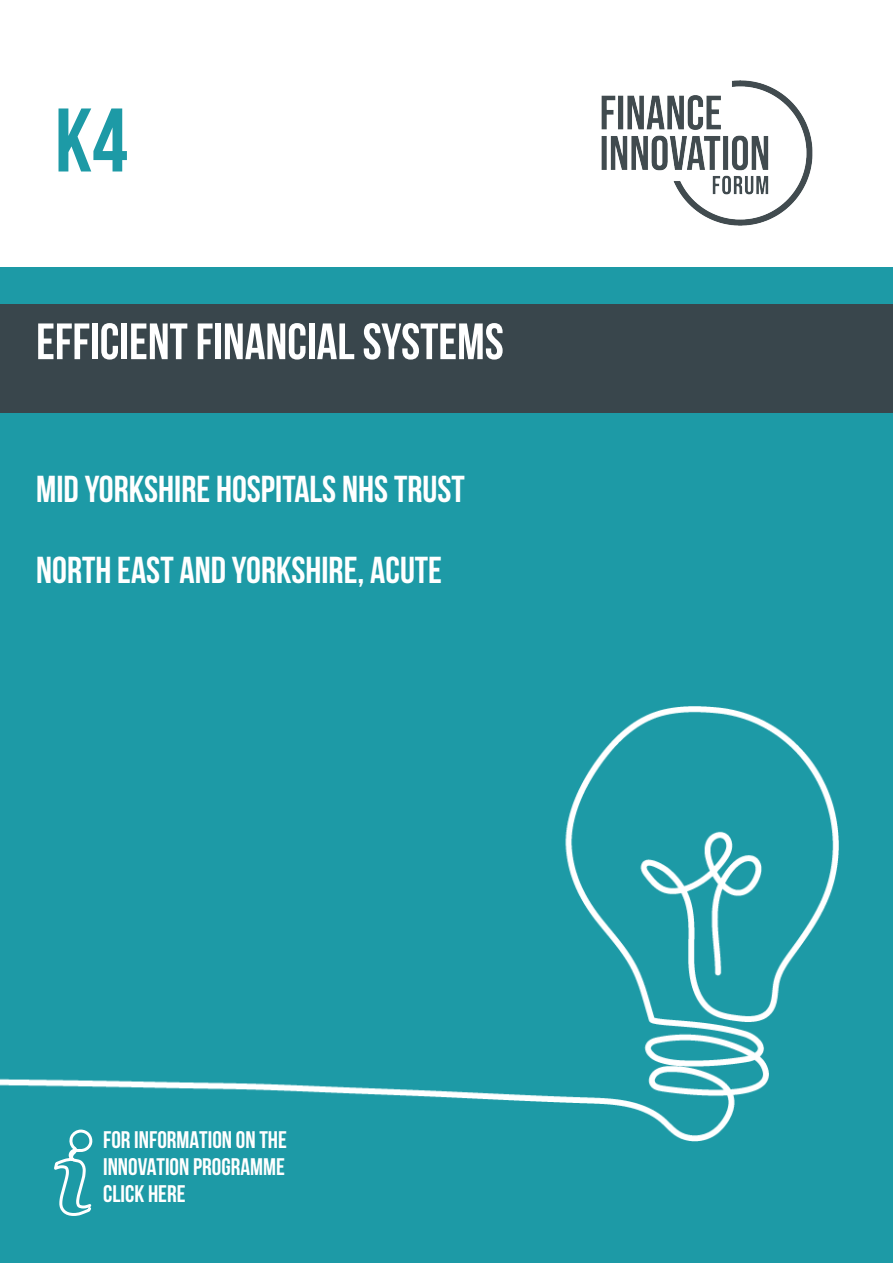
<style>
.page{position:relative;width:893px;height:1263px;background:#fff}
.page>*{position:absolute;margin:0;border:0;box-sizing:border-box;transform-origin:0 0}
.t1{font:700 90px "Bebas Neue";color:#1d9aa6}
.t2{font:700 51px "Bebas Neue";color:#fff}
.t3{font:700 37.5px "Bebas Neue";color:#fff}
.Body_copy{font:700 24px/27px "Bebas Neue";color:#fff;text-align:justify}
</style>
<div class="page">
<div style="left:0;top:268px;width:893px;height:995px;background:#1d9aa6"></div>
<img style="left:0;top:707px;width:839px;height:435px">
<div style="left:0;top:304px;width:893px;height:108px;background:#39464c"></div>
<svg style="left:51px;top:1128px;width:44px;height:88px"></svg>
<img style="left:601px;top:80px;width:212px;height:146px">
<p class="t1" style="left:55px;top:91px;width:74px">K4</p>
<p class="t2" style="left:36px;top:314px;width:469px">EFFICIENT FINANCIAL SYSTEMS</p>
<p class="t3" style="left:36px;top:469px;width:430px">MID YORKSHIRE HOSPITALS NHS TRUST</p>
<p class="t3" style="left:36px;top:550px;width:407px">NORTH EAST AND YORKSHIRE, ACUTE</p>
<p class="Body_copy" style="left:103px;top:1125px;width:185px">FOR INFORMATION ON THE INNOVATION PROGRAMME CLICK HERE</p>
</div>
